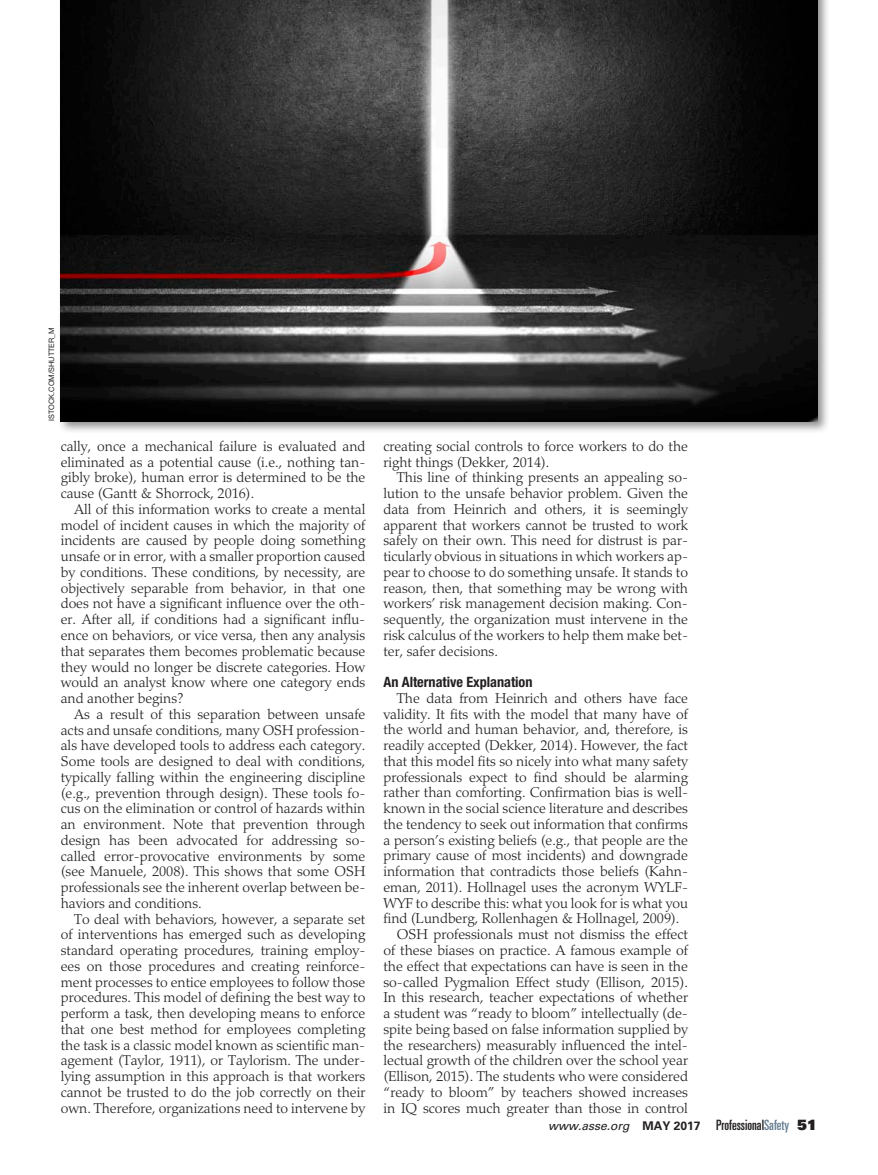
<style>
.page{position:relative;width:878px;height:1175px;background:#fff}
.page>*{position:absolute;margin:0;border:0;box-sizing:border-box;transform-origin:0 0}
.t1{font:300 14.25px/15.8px "Palatino LT Std";color:#231f20;text-align:justify}
.t2{font:700 condensed 14.25px "Helvetica Neue LT Std";color:#231f20}
.t3{font:italic 12px "Univers LT Std";color:#231f20}
.t4{font:7.5px "Helvetica Neue LT Std";color:#231f20}
.s1{font-weight:700;font-style:normal}
.s2{font-style:normal;font-stretch:ultra-condensed;font-size:14.25px}
.s3{font-style:normal;font-stretch:ultra-condensed;font-size:14.25px;color:#657c91}
.s4{font-family:"Univers LT Std X Black";font-style:normal;font-size:14.25px}
</style>
<div class="page">
<div style="left:57px;top:0;width:773px;height:434px;background:#231f20;opacity:.5"></div>
<img style="left:61px;top:0;width:756px;height:421px">
<p class="t4" style="left:47px;top:421px;width:95px;rotate:-90deg">iStock.com/shutter_m</p>
<p class="t1" style="left:61px;top:438px;width:306px">cally, once a mechanical failure is evaluated and eliminated as a potential cause (i.e., nothing tan&shy;gibly broke), human error is determined to be the cause (Gantt &amp; Shorrock, 2016).</p>
<p class="t1" style="left:61px;top:501px;width:306px;text-indent:13px">All of this information works to create a mental model of incident causes in which the majority of incidents are caused by people doing something unsafe or in error, with a smaller proportion caused by conditions. These conditions, by necessity, are objectively separable from behavior, in that one does not have a significant influence over the oth&shy;er. After all, if conditions had a significant influ&shy;ence on behaviors, or vice versa, then any analysis that separates them becomes problematic because they would no longer be discrete categories. How would an analyst know where one category ends and another begins?</p>
<p class="t1" style="left:61px;top:706px;width:306px;text-indent:13px">As a result of this separation between unsafe acts and unsafe conditions, many OSH profession&shy;als have developed tools to address each category.<br>Some tools are designed to deal with conditions, typically falling within the engineering discipline (e.g., prevention through design). These tools fo&shy;cus on the elimination or control of hazards within an environment. Note that prevention through design has been advocated for addressing so&shy;called error-provocative environments by some (see Manuele, 2008). This shows that some OSH professionals see the inherent overlap between be&shy;haviors and conditions.</p>
<p class="t1" style="left:61px;top:911px;width:306px;text-indent:13px">To deal with behaviors, however, a separate set of interventions has emerged such as developing standard operating procedures, training employ&shy;ees on those procedures and creating reinforce&shy;ment processes to entice employees to follow those procedures. This model of defining the best way to perform a task, then developing means to enforce that one best method for employees completing the task is a classic model known as scientific man&shy;agement (Taylor, 1911), or Taylorism. The under&shy;lying assumption in this approach is that workers cannot be trusted to do the job correctly on their own. Therefore, organizations need to intervene by</p>
<p class="t1" style="left:383px;top:438px;width:306px">creating social controls to force workers to do the right things (Dekker, 2014).</p>
<p class="t1" style="left:383px;top:470px;width:306px;text-indent:13px">This line of thinking presents an appealing so&shy;lution to the unsafe behavior problem. Given the data from Heinrich and others, it is seemingly apparent that workers cannot be trusted to work safely on their own. This need for distrust is par&shy;ticularly obvious in situations in which workers ap&shy;pear to choose to do something unsafe. It stands to reason, then, that something may be wrong with workers’ risk management decision making. Con&shy;sequently, the organization must intervene in the risk calculus of the workers to help them make bet&shy;ter, safer decisions.</p>
<p class="t2" style="left:383px;top:673px;width:151px">An Alternative Explanation</p>
<p class="t1" style="left:397px;top:690px;width:292px">The data from Heinrich and others have face</p>
<p class="t1" style="left:383px;top:706px;width:306px">validity. It fits with the model that many have of</p>
<p class="t1" style="left:383px;top:722px;width:306px">the world and human behavior, and, therefore, is</p>
<p class="t1" style="left:383px;top:737px;width:306px">readily accepted (Dekker, 2014). However, the fact</p>
<p class="t1" style="left:383px;top:753px;width:306px">that this model fits so nicely into what many safety</p>
<p class="t1" style="left:383px;top:769px;width:306px">professionals expect to find should be alarming</p>
<p class="t1" style="left:383px;top:785px;width:306px">rather than comforting. Confirmation bias is well-</p>
<p class="t1" style="left:383px;top:800px;width:306px">known in the social science literature and describes</p>
<p class="t1" style="left:383px;top:816px;width:306px">the tendency to seek out information that confirms</p>
<p class="t1" style="left:383px;top:832px;width:306px">a person’s existing beliefs (e.g., that people are the</p>
<p class="t1" style="left:383px;top:848px;width:306px">primary cause of most incidents) and downgrade</p>
<p class="t1" style="left:383px;top:863px;width:306px">information that contradicts those beliefs (Kahn-</p>
<p class="t1" style="left:383px;top:879px;width:306px">eman, 2011). Hollnagel uses the acronym WYLF-</p>
<p class="t1" style="left:383px;top:895px;width:306px">WYF to describe this: what you look for is what you</p>
<p class="t1" style="left:383px;top:911px;width:297px">find (Lundberg, Rollenhagen &amp; Hollnagel, 2009).</p>
<p class="t1" style="left:397px;top:927px;width:292px">OSH professionals must not dismiss the effect</p>
<p class="t1" style="left:383px;top:942px;width:306px">of these biases on practice. A famous example of</p>
<p class="t1" style="left:383px;top:958px;width:306px">the effect that expectations can have is seen in the</p>
<p class="t1" style="left:383px;top:974px;width:306px">so-called Pygmalion Effect study (Ellison, 2015).</p>
<p class="t1" style="left:383px;top:990px;width:306px">In this research, teacher expectations of whether</p>
<p class="t1" style="left:383px;top:1005px;width:306px">a student was “ready to bloom” intellectually (de-</p>
<p class="t1" style="left:383px;top:1021px;width:306px">spite being based on false information supplied by</p>
<p class="t1" style="left:383px;top:1037px;width:306px">the researchers) measurably influenced the intel-</p>
<p class="t1" style="left:383px;top:1053px;width:306px">lectual growth of the children over the school year</p>
<p class="t1" style="left:383px;top:1068px;width:306px">(Ellison, 2015). The students who were considered</p>
<p class="t1" style="left:383px;top:1084px;width:306px">“ready to bloom” by teachers showed increases</p>
<p class="t1" style="left:383px;top:1100px;width:306px">in IQ scores much greater than those in control</p>
<p class="t3" style="left:548px;top:1118px;width:270px">www.asse.org <span class="s1">may 2017</span> <span class="s2">Professional</span><span class="s3">Safety</span> <span class="s4">51</span></p>
</div>
